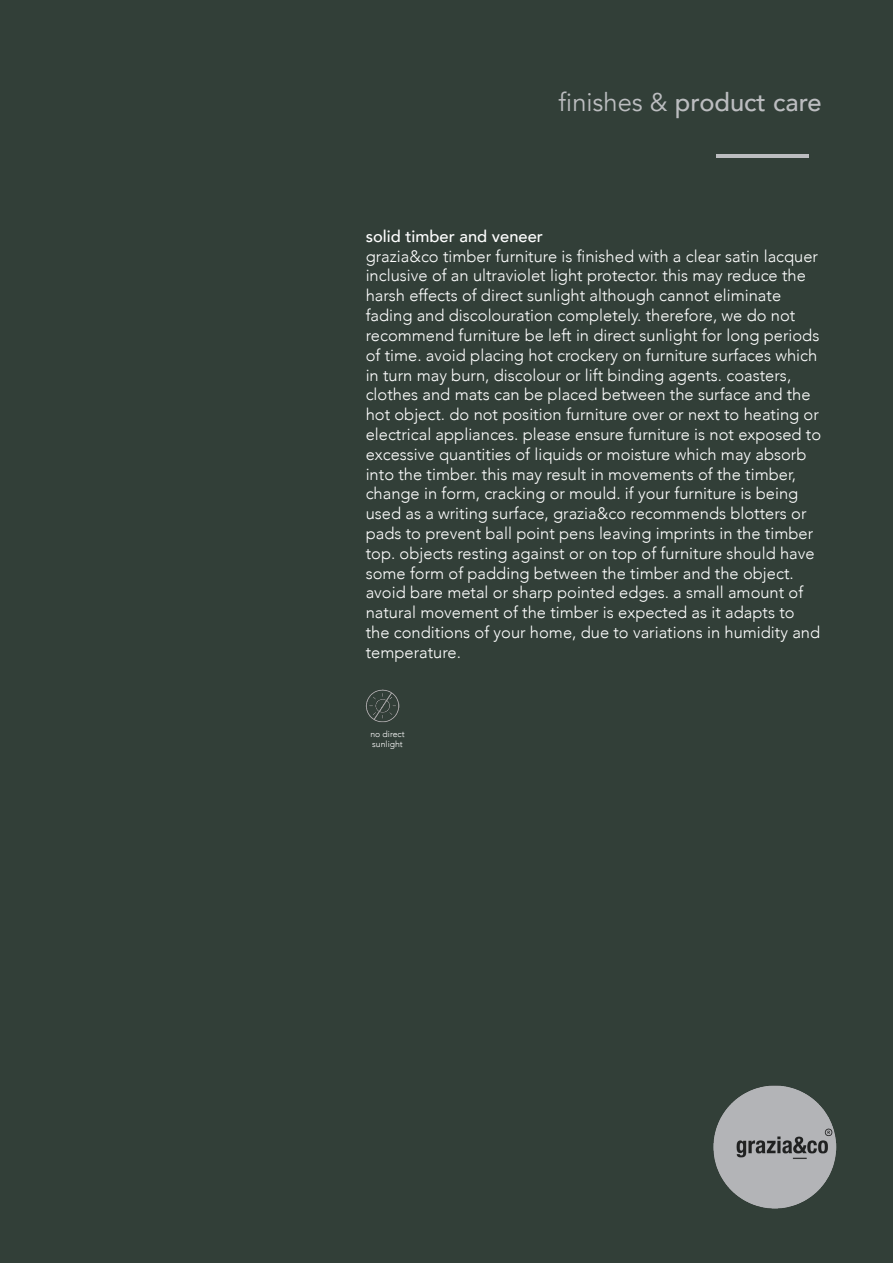
<style>
.page{position:relative;width:893px;height:1263px;background:#323f38}
.page>*{position:absolute;margin:0;border:0;box-sizing:border-box;transform-origin:0 0}
.t1{font:500 25.5px "Avenir";color:#bcbdc0}
.t2{font:300 16.5px/19.8px "Avenir";color:#fff}
.t3{font:500 16.5px "Avenir";color:#fff}
.t4{font:300 8.7px/10.4px "Avenir";color:#fff}
.s1{font-weight:400}
</style>
<div class="page">
<hr style="left:716px;top:154px;width:92px;height:3px;background:#bcbdc0">
<img style="left:713px;top:1086px;width:123px;height:123px">
<img style="left:366px;top:689px;width:33px;height:35px">
<p class="t1" style="left:559px;top:80px;width:265px"><span class="s1">finishes &amp;</span> product care</p>
<p class="t3" style="left:366px;top:222px;width:179px">solid timber and veneer</p>
<p class="t2" style="left:366px;top:246px;width:457px">grazia&amp;co timber furniture is finished with a clear satin lacquer inclusive of an ultraviolet light protector. this may reduce the harsh effects of direct sunlight although cannot eliminate fading and discolouration completely. therefore, we do not recommend furniture be left in direct sunlight for long periods of time. avoid placing hot crockery on furniture surfaces which in turn may burn, discolour or lift binding agents. coasters, clothes and mats can be placed between the surface and the hot object. do not position furniture over or next to heating or electrical appliances. please ensure furniture is not exposed to excessive quantities of liquids or moisture which may absorb into the timber. this may result in movements of the timber, change in form, cracking or mould. if your furniture is being used as a writing surface, grazia&amp;co recommends blotters or pads to prevent ball point pens leaving imprints in the timber top. objects resting against or on top of furniture should have some form of padding between the timber and the object. avoid bare metal or sharp pointed edges. a small amount of natural movement of the timber is expected as it adapts to the conditions of your home, due to variations in humidity and temperature.</p>
<p class="t4" style="left:370px;top:729px;width:36px">no direct sunlight</p>
</div>
